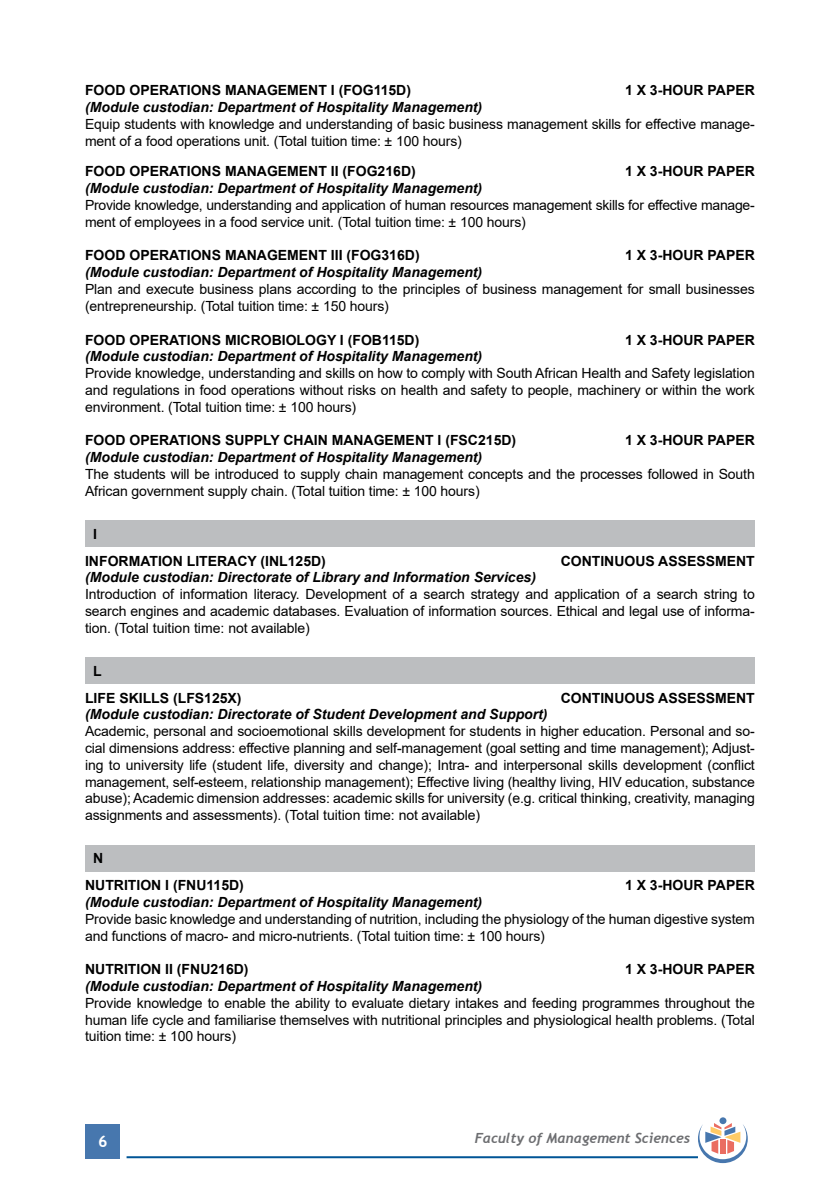
<style>
.page{position:relative;width:840px;height:1191px;background:#fff}
.page>*{position:absolute;margin:0;border:0;box-sizing:border-box;transform-origin:0 0}
.t1{font:700 16px "Trebuchet MS";color:#fff}
.t2{font:14px/16.8px "Arial";letter-spacing:-.01em;color:#000}
.t3{font:italic 700 14px "Arial";color:#000}
.t4{font:700 14px/26.8px "Arial";color:#000}
.t5{font:italic 700 14px "Trebuchet";color:#6d6e71}
</style>
<div class="page">
<div style="left:86px;top:1124px;width:34px;height:34px;background:#4777ae"></div>
<hr style="left:126px;top:1156px;width:571px;height:2px;background:#005596">
<div style="left:719px;top:1117px;width:7px;height:7px;background:#4777ae;border-radius:50%"></div>
<svg style="left:697px;top:1123px;width:50px;height:40px"></svg>
<div style="left:85px;top:520px;width:669px;height:27px;background:#bcbec0"></div>
<div style="left:85px;top:657px;width:669px;height:27px;background:#bcbec0"></div>
<div style="left:85px;top:845px;width:669px;height:26px;background:#bcbec0"></div>
<p class="t4" style="left:85px;top:77px;width:327px">FOOD OPERATIONS MANAGEMENT I (FOG115D)</p>
<p class="t4" style="left:624px;top:77px;width:131px">1 X 3-HOUR PAPER</p>
<p class="t3" style="left:85px;top:98px;width:398px">(Module custodian: Department of Hospitality Management)</p>
<p class="t2" style="left:85px;top:115px;width:670px">Equip students with knowledge and understanding of basic business management skills for effective manage&shy;ment of a food operations unit. (Total tuition time: ± 100 hours)</p>
<p class="t4" style="left:85px;top:158px;width:332px">FOOD OPERATIONS MANAGEMENT II (FOG216D)</p>
<p class="t4" style="left:624px;top:158px;width:131px">1 X 3-HOUR PAPER</p>
<p class="t3" style="left:85px;top:179px;width:398px">(Module custodian: Department of Hospitality Management)</p>
<p class="t2" style="left:85px;top:197px;width:670px">Provide knowledge, understanding and application of human resources management skills for effective manage&shy;ment of employees in a food service unit. (Total tuition time: ± 100 hours)</p>
<p class="t4" style="left:85px;top:242px;width:336px">FOOD OPERATIONS MANAGEMENT III (FOG316D)</p>
<p class="t4" style="left:624px;top:242px;width:131px">1 X 3-HOUR PAPER</p>
<p class="t3" style="left:85px;top:263px;width:398px">(Module custodian: Department of Hospitality Management)</p>
<p class="t2" style="left:85px;top:281px;width:670px">Plan and execute business plans according to the principles of business management for small businesses (entrepreneurship. (Total tuition time: ± 150 hours)</p>
<p class="t4" style="left:85px;top:326px;width:335px">FOOD OPERATIONS MICROBIOLOGY I (FOB115D)</p>
<p class="t4" style="left:624px;top:326px;width:131px">1 X 3-HOUR PAPER</p>
<p class="t3" style="left:85px;top:347px;width:398px">(Module custodian: Department of Hospitality Management)</p>
<p class="t2" style="left:85px;top:365px;width:670px;text-align:justify">Provide knowledge, understanding and skills on how to comply with South African Health and Safety legislation and regulations in food operations without risks on health and safety to people, machinery or within the work environment. (Total tuition time: ± 100 hours)</p>
<p class="t4" style="left:85px;top:427px;width:432px">FOOD OPERATIONS SUPPLY CHAIN MANAGEMENT I (FSC215D)</p>
<p class="t4" style="left:624px;top:427px;width:131px">1 X 3-HOUR PAPER</p>
<p class="t3" style="left:85px;top:448px;width:398px">(Module custodian: Department of Hospitality Management)</p>
<p class="t2" style="left:85px;top:465px;width:670px">The students will be introduced to supply chain management concepts and the processes followed in South<br>African government supply chain. (Total tuition time: ± 100 hours)</p>
<p class="t4" style="left:85px;top:520px;width:242px;text-indent:8px">I<br>INFORMATION LITERACY (INL125D)</p>
<p class="t4" style="left:560px;top:547px;width:195px">CONTINUOUS ASSESSMENT</p>
<p class="t3" style="left:85px;top:568px;width:452px">(Module custodian: Directorate of Library and Information Services)</p>
<p class="t2" style="left:85px;top:586px;width:671px;text-align:justify">Introduction of information literacy. Development of a search strategy and application of a search string to search engines and academic databases. Evaluation of information sources. Ethical and legal use of informa&shy;tion. (Total tuition time: not available)</p>
<p class="t4" style="left:85px;top:657px;width:158px;text-indent:8px">L<br>LIFE SKILLS (LFS125X)</p>
<p class="t4" style="left:560px;top:684px;width:195px">CONTINUOUS ASSESSMENT</p>
<p class="t3" style="left:85px;top:705px;width:464px">(Module custodian: Directorate of Student Development and Support)</p>
<p class="t2" style="left:85px;top:723px;width:671px;text-align:justify">Academic, personal and socioemotional skills development for students in higher education. Personal and so&shy;cial dimensions address: effective planning and self-management (goal setting and time management); Adjust&shy;ing to university life (student life, diversity and change); Intra- and interpersonal skills development (conflict management, self-esteem, relationship management); Effective living (healthy living, HIV education, substance abuse); Academic dimension addresses: academic skills for university (e.g. critical thinking, creativity, managing assignments and assessments). (Total tuition time: not available)</p>
<p class="t4" style="left:85px;top:845px;width:160px;text-indent:8px">N<br>NUTRITION I (FNU115D)</p>
<p class="t4" style="left:624px;top:872px;width:131px">1 X 3-HOUR PAPER</p>
<p class="t3" style="left:85px;top:892px;width:398px">(Module custodian: Department of Hospitality Management)</p>
<p class="t2" style="left:85px;top:910px;width:670px">Provide basic knowledge and understanding of nutrition, including the physiology of the human digestive system and functions of macro- and micro-nutrients. (Total tuition time: ± 100 hours)</p>
<p class="t4" style="left:85px;top:956px;width:165px">NUTRITION II (FNU216D)</p>
<p class="t4" style="left:624px;top:956px;width:131px">1 X 3-HOUR PAPER</p>
<p class="t3" style="left:85px;top:976px;width:398px">(Module custodian: Department of Hospitality Management)</p>
<p class="t2" style="left:85px;top:994px;width:670px;text-align:justify">Provide knowledge to enable the ability to evaluate dietary intakes and feeding programmes throughout the human life cycle and familiarise themselves with nutritional principles and physiological health problems. (Total tuition time: ± 100 hours)</p>
<p class="t1" style="left:98px;top:1131px;width:11px">6</p>
<p class="t5" style="left:474px;top:1129px;width:217px">Faculty of Management Sciences</p>
</div>
